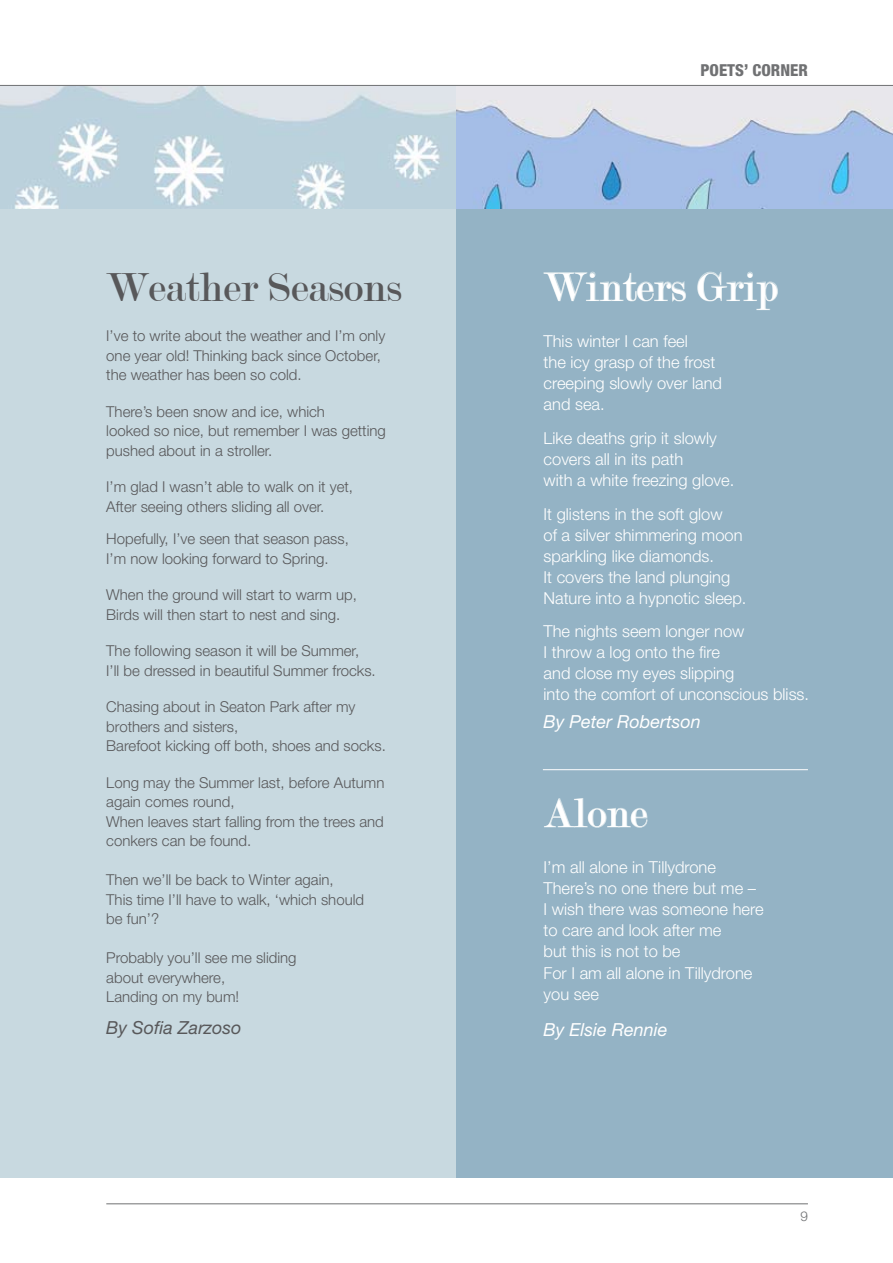
<style>
.page{position:relative;width:893px;height:1263px;background:#fff}
.page>*{position:absolute;margin:0;border:0;box-sizing:border-box;transform-origin:0 0}
.t1{font:43.5px "Modern";color:#fff}
.t2{font:43.5px "Modern";color:#58585a}
.t3{font:italic 18px "Helvetica Neue LT Pro";color:#fff}
.t4{font:italic 18px "Helvetica Neue LT Pro";color:#58585a}
.t5{font:300 16.5px/21px "Helvetica Neue LT Pro";color:#fff}
.t6{font:800 condensed 16.5px "Helvetica Neue LT Pro";color:#707173}
.t7{font:300 15px/19.5px "Helvetica Neue LT Pro";color:#58585a}
.t8{font:300 13.5px "Helvetica Neue LT Pro";color:#707173}
</style>
<div class="page">
<div style="left:0;top:208px;width:456px;height:970px;background:#c8d9e0"></div>
<img style="left:0;top:86px;width:893px;height:122px">
<div style="left:456px;top:208px;width:437px;height:970px;background:#94b3c5"></div>
<svg style="left:543px;top:271px;width:143px;height:31px"></svg>
<svg style="left:697px;top:271px;width:81px;height:39px"></svg>
<svg style="left:544px;top:798px;width:104px;height:30px"></svg>
<hr style="left:0;top:85px;width:893px;height:1px;background:#707173">
<hr style="left:543px;top:769px;width:265px;height:1px;background:#fff">
<hr style="left:106px;top:1203px;width:702px;height:1px;background:#707173">
<h1 class="t2" style="left:106px;top:265px;width:297px">Weather Seasons</h1>
<p class="t7" style="left:106px;top:326px;width:280px">I’ve to write about the weather and I’m only one year old! Thinking back since October, the weather has been so cold.</p>
<p class="t7" style="left:106px;top:401px;width:281px">There’s been snow and ice, which<br>looked so nice, but remember I was getting pushed about in a stroller.</p>
<p class="t7" style="left:106px;top:477px;width:248px">I’m glad I wasn’t able to walk on it yet,<br>After seeing others sliding all over.</p>
<p class="t7" style="left:106px;top:529px;width:244px">Hopefully, I’ve seen that season pass,<br>I’m now looking forward to Spring.</p>
<p class="t7" style="left:106px;top:585px;width:252px">When the ground will start to warm up,<br>Birds will then start to nest and sing.</p>
<p class="t7" style="left:106px;top:641px;width:271px">The following season it will be Summer,<br>I’ll be dressed in beautiful Summer frocks.</p>
<p class="t7" style="left:106px;top:697px;width:281px">Chasing about in Seaton Park after my brothers and sisters,<br>Barefoot kicking off both, shoes and socks.</p>
<p class="t7" style="left:106px;top:772px;width:280px">Long may the Summer last, before Autumn again comes round,<br>When leaves start falling from the trees and conkers can be found.</p>
<p class="t7" style="left:106px;top:870px;width:259px">Then we’ll be back to Winter again,<br>This time I’ll have to walk, ‘which should be fun’?</p>
<p class="t7" style="left:106px;top:948px;width:192px">Probably you’ll see me sliding about everywhere,<br>Landing on my bum!</p>
<p class="t4" style="left:106px;top:1017px;width:137px">By Sofia Zarzoso</p>
<p class="t6" style="left:700px;top:59px;width:10px">POET</p>
<p class="t6" style="left:735px;top:59px;width:65px">S’ CORNER</p>
<h1 class="t1" style="left:544px;top:265px;width:236px">Winters Grip</h1>
<p class="t5" style="left:544px;top:330px;width:180px">This winter I can feel<br>the icy grasp of the frost creeping slowly over land and sea.</p>
<p class="t5" style="left:544px;top:427px;width:192px">Like deaths grip it slowly covers all in its path<br>with a white freezing glove.</p>
<p class="t5" style="left:544px;top:503px;width:204px">It glistens in the soft glow<br>of a silver shimmering moon sparkling like diamonds.<br>It covers the land plunging<br>Nature into a hypnotic sleep.</p>
<p class="t5" style="left:544px;top:621px;width:267px">The nights seem longer now<br>I throw a log onto the fire<br>and close my eyes slipping<br>into the comfort of unconscious bliss.</p>
<p class="t3" style="left:544px;top:711px;width:159px">By Peter Robertson</p>
<h1 class="t1" style="left:544px;top:791px;width:105px">Alone</h1>
<p class="t5" style="left:544px;top:857px;width:222px">I’m all alone in Tillydrone<br>There’s no one there but me –<br>I wish there was someone here to care and look after me<br>but this is not to be<br>For I am all alone in Tillydrone you see</p>
<p class="t3" style="left:544px;top:1019px;width:125px">By Elsie Rennie</p>
<p class="t8" style="left:800px;top:1208px;width:9px">9</p>
</div>
